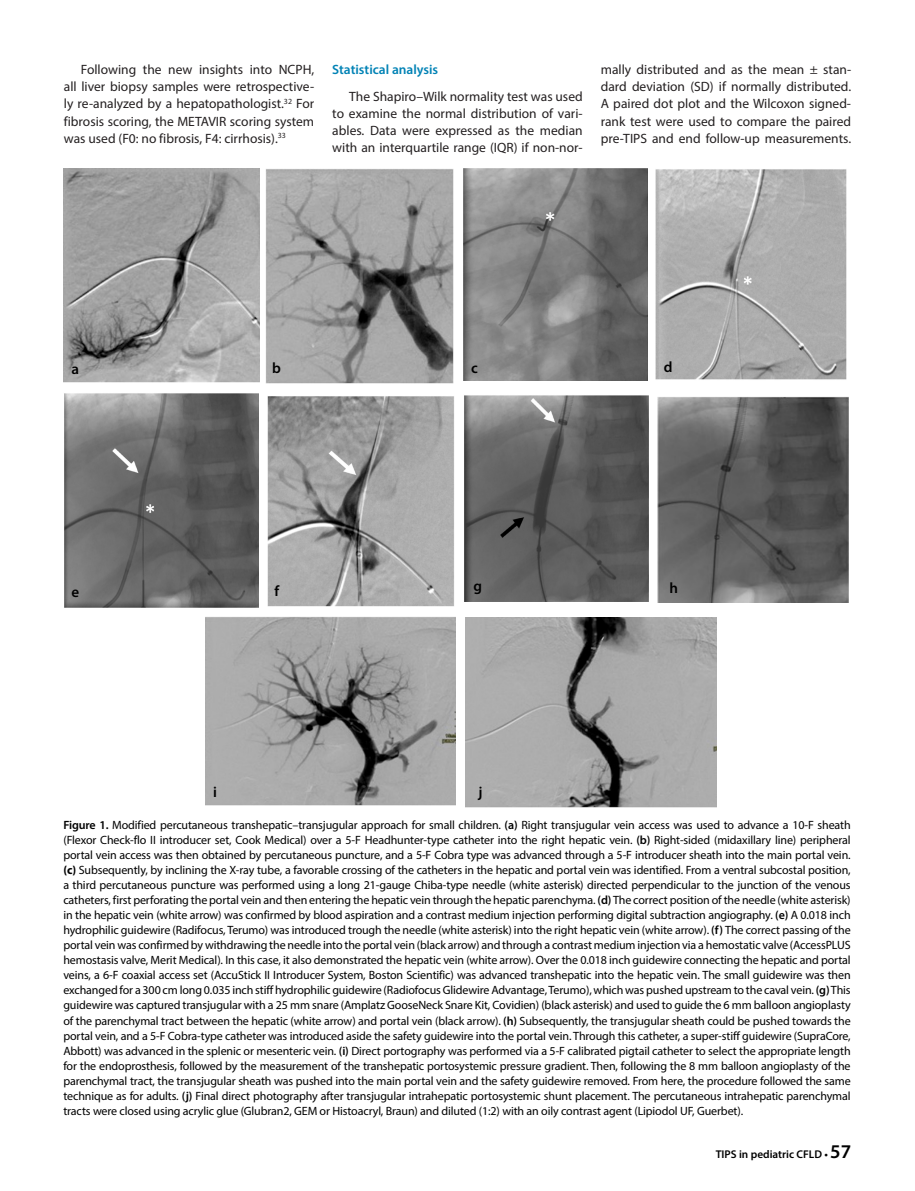
<style>
.page{position:relative;width:915px;height:1191px;background:#fff}
.page>*{position:absolute;margin:0;border:0;box-sizing:border-box;transform-origin:0 0}
.RESİM-ALTI{font:600 15px "Myriad Pro";color:#000}
.YAZI{font:13.5px/17.2px "Myriad Pro";color:#231f20;text-align:justify}
.ARA_BASLIK{font:600 13.5px "Myriad Pro";color:#0082b5}
.RESİM-ALTI-2{font:12px/15px "Myriad Pro";letter-spacing:-.01em;color:#000;text-align:justify}
.t1{font:600 11.25px "Myriad Pro";color:#000}
.s1{font-weight:600}
.s2{font-weight:700}
.s3{font-size:19.5px}
</style>
<div class="page">
<img style="left:63px;top:168px;width:197px;height:214px">
<img style="left:266px;top:169px;width:188px;height:214px">
<img style="left:463px;top:168px;width:184px;height:213px">
<img style="left:655px;top:169px;width:191px;height:211px">
<img style="left:64px;top:393px;width:194px;height:214px">
<img style="left:267px;top:396px;width:187px;height:211px">
<img style="left:464px;top:395px;width:183px;height:207px">
<img style="left:657px;top:397px;width:190px;height:205px">
<img style="left:205px;top:617px;width:250px;height:188px">
<img style="left:465px;top:617px;width:251px;height:191px">
<p class="YAZI" style="left:64px;top:61px;width:252px;text-indent:17px">Following the new insights into NCPH, all liver biopsy samples were retrospective&shy;ly re-analyzed by a hepatopathologist.<sup>32</sup> For fibrosis scoring, the METAVIR scoring system was used (F0: no fibrosis, F4: cirrhosis).<sup>33</sup></p>
<p class="ARA_BASLIK" style="left:332px;top:61px;width:107px">Statistical analysis</p>
<p class="YAZI" style="left:332px;top:87px;width:252px;text-indent:17px">The Shapiro–Wilk normality test was used to examine the normal distribution of vari&shy;ables. Data were expressed as the median with an interquartile range (IQR) if non-nor-</p>
<p class="YAZI" style="left:600px;top:61px;width:252px">mally distributed and as the mean ± stan&shy;dard deviation (SD) if normally distributed.<br>A paired dot plot and the Wilcoxon signed&shy;rank test were used to compare the paired pre-TIPS and end follow-up measurements.</p>
<p class="RESİM-ALTI" style="left:71px;top:360px;width:9px">a</p>
<p class="RESİM-ALTI" style="left:71px;top:583px;width:9px">e</p>
<p class="RESİM-ALTI" style="left:272px;top:358px;width:10px">b</p>
<p class="RESİM-ALTI" style="left:471px;top:358px;width:8px">c</p>
<p class="RESİM-ALTI" style="left:663px;top:358px;width:10px">d</p>
<p class="RESİM-ALTI" style="left:274px;top:581px;width:6px">f</p>
<p class="RESİM-ALTI" style="left:473px;top:577px;width:10px">g</p>
<p class="RESİM-ALTI" style="left:669px;top:578px;width:10px">h</p>
<p class="RESİM-ALTI" style="left:213px;top:782px;width:5px">i</p>
<p class="RESİM-ALTI" style="left:478px;top:782px;width:6px">j</p>
<p class="RESİM-ALTI-2" style="left:63px;top:817px;width:788px"><span class="s1">Figure 1.</span> Modified percutaneous transhepatic–transjugular approach for small children. <span class="s1">(a)</span> Right transjugular vein access was used to advance a 10-F sheath (Flexor Check-flo II introducer set, Cook Medical) over a 5-F Headhunter-type catheter into the right hepatic vein. <span class="s1">(b)</span> Right-sided (midaxillary line) peripheral portal vein access was then obtained by percutaneous puncture, and a 5-F Cobra type was advanced through a 5-F introducer sheath into the main portal vein. <span class="s2">(c)</span> Subsequently, by inclining the X-ray tube, a favorable crossing of the catheters in the hepatic and portal vein was identified. From a ventral subcostal position, a third percutaneous puncture was performed using a long 21-gauge Chiba-type needle (white asterisk) directed perpendicular to the junction of the venous catheters, first perforating the portal vein and then entering the hepatic vein through the hepatic parenchyma. <span class="s1">(d)</span> The correct position of the needle (white asterisk) in the hepatic vein (white arrow) was confirmed by blood aspiration and a contrast medium injection performing digital subtraction angiography. <span class="s1">(e)</span> A 0.018 inch hydrophilic guidewire (Radifocus, Terumo) was introduced trough the needle (white asterisk) into the right hepatic vein (white arrow). <span class="s1">(f)</span> The correct passing of the portal vein was confirmed by withdrawing the needle into the portal vein (black arrow) and through a contrast medium injection via a hemostatic valve (AccessPLUS hemostasis valve, Merit Medical). In this case, it also demonstrated the hepatic vein (white arrow). Over the 0.018 inch guidewire connecting the hepatic and portal veins, a 6-F coaxial access set (AccuStick II Introducer System, Boston Scientific) was advanced transhepatic into the hepatic vein. The small guidewire was then exchanged for a 300 cm long 0.035 inch stiff hydrophilic guidewire (Radiofocus Glidewire Advantage, Terumo), which was pushed upstream to the caval vein. <span class="s1">(g)</span> This guidewire was captured transjugular with a 25 mm snare (Amplatz GooseNeck Snare Kit, Covidien) (black asterisk) and used to guide the 6 mm balloon angioplasty of the parenchymal tract between the hepatic (white arrow) and portal vein (black arrow). <span class="s1">(h)</span> Subsequently, the transjugular sheath could be pushed towards the portal vein, and a 5-F Cobra-type catheter was introduced aside the safety guidewire into the portal vein. Through this catheter, a super-stiff guidewire (SupraCore, Abbott) was advanced in the splenic or mesenteric vein. <span class="s1">(i)</span> Direct portography was performed via a 5-F calibrated pigtail catheter to select the appropriate length for the endoprosthesis, followed by the measurement of the transhepatic portosystemic pressure gradient. Then, following the 8 mm balloon angioplasty of the parenchymal tract, the transjugular sheath was pushed into the main portal vein and the safety guidewire removed. From here, the procedure followed the same technique as for adults. <span class="s1">(j)</span> Final direct photography after transjugular intrahepatic portosystemic shunt placement. The percutaneous intrahepatic parenchymal tracts were closed using acrylic glue (Glubran2, GEM or Histoacryl, Braun) and diluted (1:2) with an oily contrast agent (Lipiodol UF, Guerbet).</p>
<p class="t1" style="left:715px;top:1146px;width:137px">TIPS in pediatric CFLD • <span class="s3">57</span></p>
</div>
